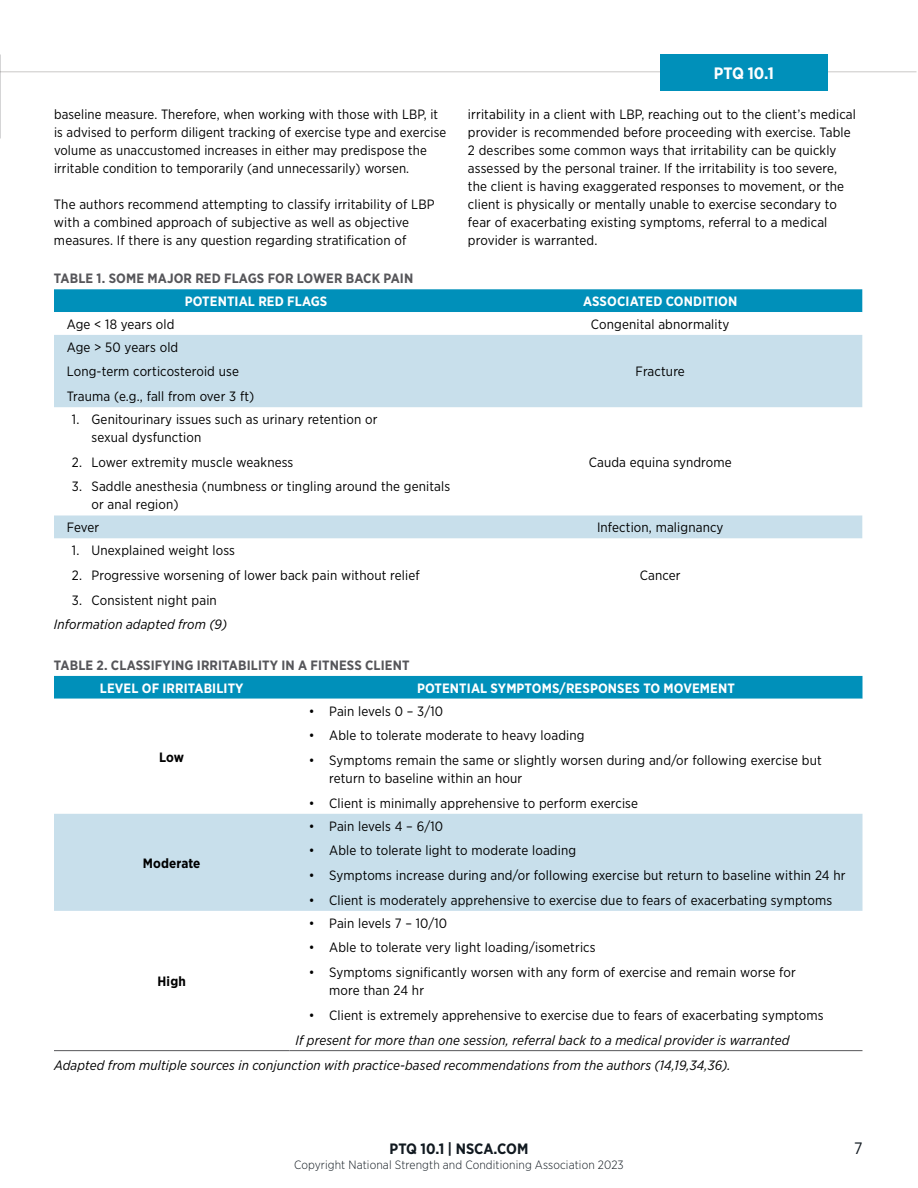
<style>
.page{position:relative;width:918px;height:1188px;background:#fff}
.page>*{position:absolute;margin:0;border:0;box-sizing:border-box;transform-origin:0 0}
.t1{font:700 16.5px "Gotham Narrow";color:#fff}
.t2{font:16.5px "Gotham Narrow";color:#111920}
.t3{font:700 15px "Gotham Narrow";color:#111920}
.t4{font:13.5px/18px "Gotham Narrow";letter-spacing:.01em;color:#000}
.t5{font:italic 13.5px/24.9px "Gotham Narrow";letter-spacing:.01em;color:#000}
.t6{font:700 13.5px "Gotham Narrow";letter-spacing:.01em;color:#fff}
.t7{font:700 13.5px "Gotham Narrow";letter-spacing:.01em;color:#56565a}
.t8{font:700 13.5px "Gotham Narrow";letter-spacing:.01em;color:#000}
.t9{font:300 12px "Gotham Narrow";letter-spacing:.01em;color:#111920}
</style>
<div class="page">
<hr style="left:0;top:71px;width:916px;height:1px;background:#cac8c7">
<div style="left:660px;top:54px;width:168px;height:36px;background:#0090ba"></div>
<div style="left:54px;top:289px;width:808px;height:23px;background:#0090ba"></div>
<svg style="left:54px;top:335px;width:808px;height:203px"></svg>
<div style="left:54px;top:676px;width:808px;height:23px;background:#0090ba"></div>
<div style="left:54px;top:814px;width:808px;height:97px;background:#c8dfeb"></div>
<hr style="left:54px;top:1050px;width:235px;height:1px;background:#56565a">
<hr style="left:289px;top:1050px;width:574px;height:1px;background:#56565a">
<p class="t4" style="left:54px;top:105px;width:394px">baseline measure. Therefore, when working with those with LBP, it is advised to perform diligent tracking of exercise type and exercise volume as unaccustomed increases in either may predispose the irritable condition to temporarily (and unnecessarily) worsen.</p>
<p class="t4" style="left:54px;top:195px;width:382px">The authors recommend attempting to classify irritability of LBP with a combined approach of subjective as well as objective measures. If there is any question regarding stratification of</p>
<p class="t1" style="left:714px;top:62px;width:62px">PTQ 10.1</p>
<p class="t4" style="left:468px;top:105px;width:390px">irritability in a client with LBP, reaching out to the client’s medical provider is recommended before proceeding with exercise. Table 2 describes some common ways that irritability can be quickly assessed by the personal trainer. If the irritability is too severe, the client is having exaggerated responses to movement, or the client is physically or mentally unable to exercise secondary to fear of exacerbating existing symptoms, referral to a medical provider is warranted.</p>
<p class="t7" style="left:54px;top:270px;width:361px">TABLE 1. SOME MAJOR RED FLAGS FOR LOWER BACK PAIN</p>
<p class="t6" style="left:185px;top:293px;width:144px">POTENTIAL RED FLAGS</p>
<p class="t6" style="left:583px;top:293px;width:156px">ASSOCIATED CONDITION</p>
<p class="t4" style="left:67px;top:315px;width:109px">Age &lt; 18 years old</p>
<p class="t4" style="left:591px;top:315px;width:140px">Congenital abnormality</p>
<p class="t4" style="left:67px;top:334px;width:189px;line-height:24.8px">Age &gt; 50 years old<br>Long-term corticosteroid use<br>Trauma (e.g., fall from over 3 ft)</p>
<p class="t4" style="left:636px;top:362px;width:51px">Fracture</p>
<p class="t4" style="left:91px;top:410px;width:287px;text-indent:-19px">1. Genitourinary issues such as urinary retention or sexual dysfunction</p>
<p class="t4" style="left:72px;top:453px;width:223px">2. Lower extremity muscle weakness</p>
<p class="t4" style="left:91px;top:477px;width:360px;text-indent:-20px">3. Saddle anesthesia (numbness or tingling around the genitals or anal region)</p>
<p class="t4" style="left:589px;top:453px;width:145px">Cauda equina syndrome</p>
<p class="t4" style="left:67px;top:518px;width:34px">Fever</p>
<p class="t4" style="left:597px;top:518px;width:128px">Infection, malignancy</p>
<p class="t4" style="left:72px;top:541px;width:165px">1. Unexplained weight loss</p>
<p class="t4" style="left:72px;top:566px;width:349px">2. Progressive worsening of lower back pain without relief</p>
<p class="t4" style="left:72px;top:591px;width:146px">3. Consistent night pain</p>
<p class="t4" style="left:640px;top:566px;width:42px">Cancer</p>
<p class="t5" style="left:54px;top:612px;width:175px">Information adapted from (9)</p>
<p class="t7" style="left:54px;top:657px;width:357px">TABLE 2. CLASSIFYING IRRITABILITY IN A FITNESS CLIENT</p>
<p class="t6" style="left:100px;top:679px;width:145px">LEVEL OF IRRITABILITY</p>
<p class="t6" style="left:417px;top:679px;width:319px">POTENTIAL SYMPTOMS/RESPONSES TO MOVEMENT</p>
<p class="t8" style="left:159px;top:748px;width:26px">Low</p>
<p class="t8" style="left:143px;top:854px;width:59px">Moderate</p>
<p class="t4" style="left:309px;top:702px;width:136px">• Pain levels 0 – 3/10</p>
<p class="t4" style="left:309px;top:726px;width:277px">• Able to tolerate moderate to heavy loading</p>
<p class="t4" style="left:329px;top:751px;width:494px;text-indent:-20px">• Symptoms remain the same or slightly worsen during and/or following exercise but return to baseline within an hour</p>
<p class="t4" style="left:309px;top:794px;width:331px">• Client is minimally apprehensive to perform exercise</p>
<p class="t4" style="left:309px;top:817px;width:136px">• Pain levels 4 – 6/10</p>
<p class="t4" style="left:309px;top:841px;width:269px">• Able to tolerate light to moderate loading</p>
<p class="t4" style="left:309px;top:866px;width:538px">• Symptoms increase during and/or following exercise but return to baseline within 24 hr</p>
<p class="t4" style="left:309px;top:891px;width:525px">• Client is moderately apprehensive to exercise due to fears of exacerbating symptoms</p>
<p class="t4" style="left:309px;top:914px;width:140px">• Pain levels 7 – 10/10</p>
<p class="t4" style="left:309px;top:938px;width:288px">• Able to tolerate very light loading/isometrics</p>
<p class="t4" style="left:329px;top:963px;width:468px;text-indent:-20px">• Symptoms significantly worsen with any form of exercise and remain worse for more than 24 hr</p>
<p class="t4" style="left:309px;top:1006px;width:516px">• Client is extremely apprehensive to exercise due to fears of exacerbating symptoms</p>
<p class="t5" style="left:54px;top:1027px;width:737px;text-indent:241px">If present for more than one session, referral back to a medical provider is warranted<br>Adapted from multiple sources in conjunction with practice-based recommendations from the authors (14,19,34,36).</p>
<p class="t8" style="left:158px;top:973px;width:30px">High</p>
<p class="t3" style="left:390px;top:1139px;width:140px">PTQ 10.1 | NSCA.COM</p>
<p class="t2" style="left:854px;top:1138px;width:10px">7</p>
<p class="t9" style="left:294px;top:1157px;width:331px">Copyright National Strength and Conditioning Association 2023</p>
</div>
